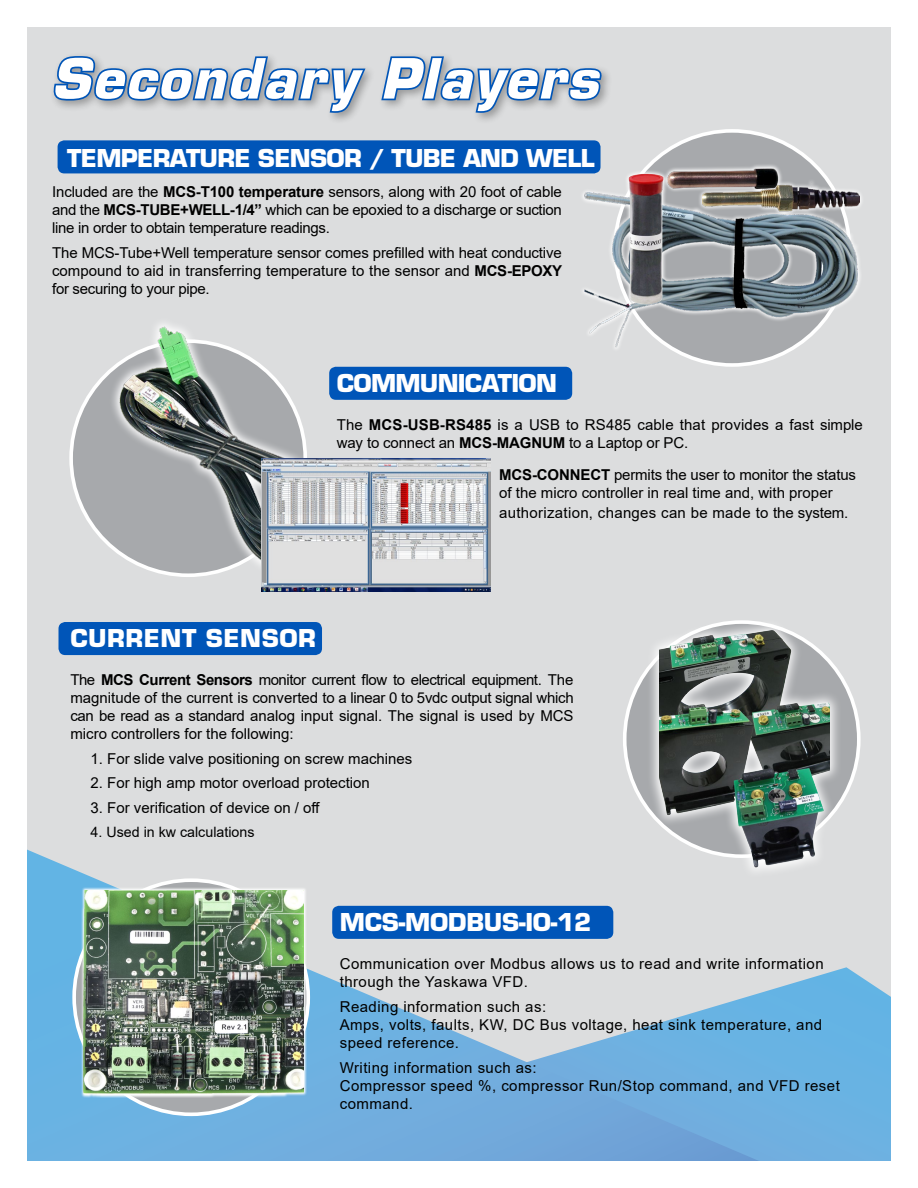
<style>
.page{position:relative;width:918px;height:1188px;background:#fff}
.page>*{position:absolute;margin:0;border:0;box-sizing:border-box;transform-origin:0 0}
.t1{font:italic 700 54px "Eurostile";letter-spacing:.04em;color:#fff}
.t2{font:700 24px "Eurostile";letter-spacing:-.03em;color:#fff}
.t3{font:700 24px "Eurostile";letter-spacing:-.01em;color:#fff}
.t4{font:700 24px "Eurostile";letter-spacing:.02em;color:#fff}
.t5{font:15px/18px "Arial";color:#000;text-align:justify}
.t6{font:15px/18px "Arial";letter-spacing:.03em;color:#000}
.t7{font:15px "Arial";letter-spacing:.02em;color:#000}
.t8{font:14.25px "Arial";color:#000}
.s1{font-weight:700}
</style>
<div class="page">
<div style="left:27px;top:27px;width:864px;height:1044px;background:#dcddde"></div>
<svg style="left:759px;top:967px;width:132px;height:194px;background:#70b5e2"></svg>
<svg style="left:27px;top:850px;width:732px;height:311px"></svg>
<div style="left:615px;top:131px;width:234px;height:234px;background:#a7a9ac;border-radius:50%"></div>
<svg style="left:579px;top:163px;width:283px;height:189px"></svg>
<img style="left:584px;top:192px;width:274px;height:156px">
<img style="left:612px;top:163px;width:75px;height:145px">
<img style="left:655px;top:159px;width:135px;height:40px">
<img style="left:702px;top:183px;width:157px;height:32px">
<svg style="left:53px;top:55px;width:314px;height:60px"></svg>
<svg style="left:381px;top:56px;width:224px;height:59px"></svg>
<div style="left:58px;top:140px;width:543px;height:33px;background:#0055b8;border-radius:7px"></div>
<svg style="left:625px;top:622px;width:234px;height:234px;background:#b2b4b7"></svg>
<svg style="left:647px;top:620px;width:195px;height:259px"></svg>
<img style="left:660px;top:627px;width:170px;height:258px">
<div style="left:59px;top:622px;width:263px;height:33px;background:#0055b8;border-radius:7px"></div>
<div style="left:71px;top:341px;width:234px;height:234px;background:#a7a9ac;border-radius:50%"></div>
<div style="left:329px;top:367px;width:243px;height:33px;background:#0055b8;border-radius:7px"></div>
<svg style="left:149px;top:570px;width:79px;height:7px"></svg>
<img style="left:109px;top:323px;width:232px;height:247px">
<img style="left:261px;top:458px;width:229px;height:134px">
<svg style="left:74px;top:880px;width:234px;height:234px;background:#bcbec0"></svg>
<div style="left:332px;top:906px;width:281px;height:33px;background:#0055b8;border-radius:7px"></div>
<svg style="left:80px;top:887px;width:227px;height:211px"></svg>
<img style="left:84px;top:890px;width:220px;height:208px">
<h1 class="t1" style="left:51px;top:45px;width:548px">Secondary Players</h1>
<h2 class="t2" style="left:67px;top:143px;width:529px">TEMPERATURE SENSOR / TUBE AND WELL</h2>
<p class="t5" style="left:52px;top:183px;width:511px">Included are the <span class="s1">MCS-T100 temperature</span> sensors, along with 20 foot of cable and the <span class="s1">MCS-TUBE+WELL-1/4”</span> which can be epoxied to a discharge or suction line in order to obtain temperature readings.</p>
<p class="t5" style="left:52px;top:243px;width:512px">The MCS-Tube+Well temperature sensor comes prefilled with heat conductive compound to aid in transferring temperature to the sensor and <span class="s1">MCS-EPOXY </span>for securing to your pipe.</p>
<h2 class="t2" style="left:337px;top:368px;width:222px">COMMUNICATION</h2>
<p class="t5" style="left:337px;top:416px;width:527px">The <span class="s1">MCS-USB-RS485</span> is a USB to RS485 cable that provides a fast simple way to connect an <span class="s1">MCS-MAGNUM</span> to a Laptop or PC.</p>
<p class="t5" style="left:499px;top:465px;width:358px"><span class="s1">MCS-CONNECT</span> permits the user to monitor the status of the micro controller in real time and, with proper</p>
<p class="t7" style="left:499px;top:502px;width:351px">authorization, changes can be made to the system.</p>
<h2 class="t4" style="left:70px;top:623px;width:247px">CURRENT SENSOR</h2>
<p class="t5" style="left:70px;top:670px;width:505px">The <span class="s1">MCS Current Sensors</span> monitor current flow to electrical equipment. The magnitude of the current is converted to a linear 0 to 5vdc output signal which can be read as a standard analog input signal. The signal is used by MCS micro controllers for the following:</p>
<p class="t5" style="left:91px;top:749px;width:323px">1. For slide valve positioning on screw machines</p>
<p class="t5" style="left:91px;top:774px;width:281px">2. For high amp motor overload protection</p>
<p class="t5" style="left:91px;top:799px;width:231px">3. For verification of device on / off</p>
<p class="t8" style="left:91px;top:822px;width:165px">4. Used in kw calculations</p>
<h2 class="t3" style="left:340px;top:907px;width:253px">MCS-MODBUS-IO-12</h2>
<p class="t6" style="left:340px;top:955px;width:485px">Communication over Modbus allows us to read and write information through the Yaskawa VFD.</p>
<p class="t6" style="left:340px;top:998px;width:484px">Reading information such as:<br>Amps, volts, faults, KW, DC Bus voltage, heat sink temperature, and speed reference.</p>
<p class="t6" style="left:340px;top:1058px;width:502px">Writing information such as:<br>Compressor speed %, compressor Run/Stop command, and VFD reset command.</p>
</div>
